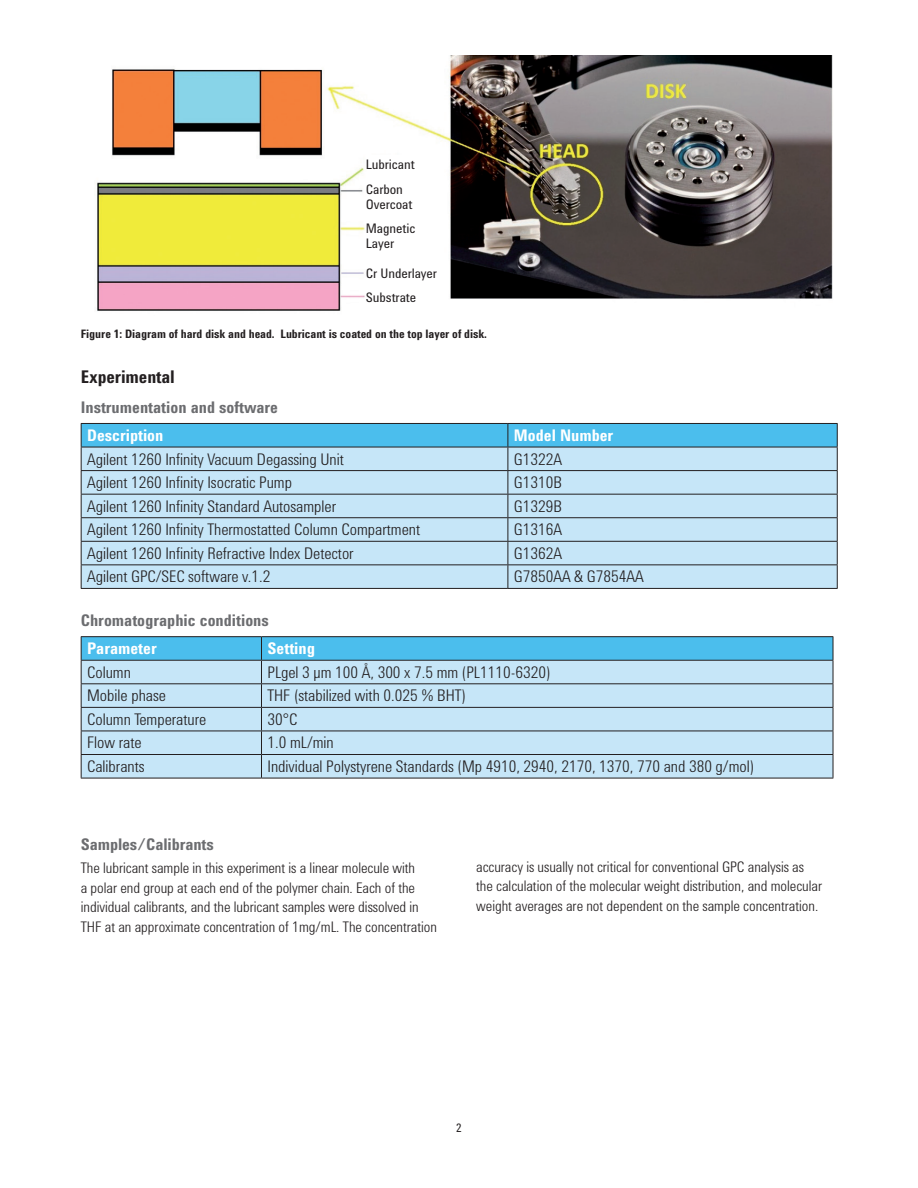
<style>
.page{position:relative;width:918px;height:1188px;background:#fff}
.page>*{position:absolute;margin:0;border:0;box-sizing:border-box;transform-origin:0 0}
.t1{font:700 18px "Agilent Condensed CFF";letter-spacing:-.005em;color:#231f20}
.t2{font:300 16.5px "Agilent Condensed CFF";color:#231f20}
.t3{font:700 16.5px "Agilent Condensed CFF";color:#6c6d70}
.t4{font:700 16.5px "Agilent Condensed CFF";color:#fff}
.t5{font:300 15px/19.5px "Agilent Condensed CFF";color:#231f20}
.t6{font:13.5px/24.6px "Agilent Condensed CFF";letter-spacing:-.005em;color:#231f20}
.t7{font:700 12px "Agilent Condensed CFF";letter-spacing:-.005em;color:#231f20}
.t8{font:12px "Agilent Condensed CFF";color:#231f20}
</style>
<div class="page">
<hr style="left:81px;top:588px;width:427px;height:1px;background:#231f20">
<hr style="left:508px;top:588px;width:330px;height:1px;background:#231f20">
<svg style="left:81px;top:423px;width:757px;height:165px;background:#add7ec"></svg>
<hr style="left:81px;top:636px;width:180px;height:1px;background:#231f20">
<hr style="left:261px;top:636px;width:572px;height:1px;background:#231f20">
<hr style="left:81px;top:778px;width:180px;height:1px;background:#231f20">
<hr style="left:261px;top:778px;width:572px;height:1px;background:#231f20">
<svg style="left:81px;top:637px;width:753px;height:141px;background:#abd6ec"></svg>
<img style="left:97px;top:55px;width:736px;height:256px">
<p class="t6" style="left:366px;top:152px;width:50px">Lubricant<br>Carbon</p>
<p class="t6" style="left:366px;top:192px;width:51px;line-height:24.2px">Overcoat<br>Magnetic</p>
<p class="t6" style="left:366px;top:231px;width:30px">Layer</p>
<p class="t6" style="left:366px;top:261px;width:73px;line-height:23.5px">Cr Underlayer<br>Substrate</p>
<p class="t7" style="left:81px;top:324px;width:408px">Figure 1: Diagram of hard disk and head. Lubricant is coated on the top layer of disk.</p>
<p class="t1" style="left:81px;top:363px;width:96px">Experimental</p>
<p class="t3" style="left:81px;top:395px;width:199px">Instrumentation and software</p>
<p class="t4" style="left:87px;top:423px;width:78px">Description</p>
<p class="t4" style="left:514px;top:423px;width:101px">Model Number</p>
<p class="t2" style="left:87px;top:446px;width:258px">Agilent 1260 Infinity Vacuum Degassing Unit</p>
<p class="t2" style="left:514px;top:446px;width:50px">G1322A</p>
<p class="t2" style="left:87px;top:470px;width:206px">Agilent 1260 Infinity Isocratic Pump</p>
<p class="t2" style="left:514px;top:470px;width:50px">G1310B</p>
<p class="t2" style="left:87px;top:494px;width:251px">Agilent 1260 Infinity Standard Autosampler</p>
<p class="t2" style="left:514px;top:494px;width:50px">G1329B</p>
<p class="t2" style="left:87px;top:517px;width:335px">Agilent 1260 Infinity Thermostatted Column Compartment</p>
<p class="t2" style="left:514px;top:517px;width:50px">G1316A</p>
<p class="t2" style="left:87px;top:541px;width:268px">Agilent 1260 Infinity Refractive Index Detector</p>
<p class="t2" style="left:514px;top:541px;width:50px">G1362A</p>
<p class="t2" style="left:87px;top:564px;width:185px">Agilent GPC/SEC software v.1.2</p>
<p class="t2" style="left:514px;top:564px;width:131px">G7850AA &amp; G7854AA</p>
<p class="t3" style="left:81px;top:608px;width:190px">Chromatographic conditions</p>
<p class="t4" style="left:87px;top:636px;width:71px">Parameter</p>
<p class="t4" style="left:267px;top:636px;width:49px">Setting</p>
<p class="t2" style="left:87px;top:660px;width:45px">Column</p>
<p class="t2" style="left:267px;top:660px;width:285px">PLgel 3 µm 100 Å, 300 x 7.5 mm (PL1110-6320)</p>
<p class="t2" style="left:87px;top:683px;width:80px">Mobile phase</p>
<p class="t2" style="left:267px;top:683px;width:200px">THF (stabilized with 0.025 % BHT)</p>
<p class="t2" style="left:87px;top:707px;width:121px">Column Temperature</p>
<p class="t2" style="left:267px;top:707px;width:31px">30°C</p>
<p class="t2" style="left:87px;top:730px;width:56px">Flow rate</p>
<p class="t2" style="left:267px;top:730px;width:68px">1.0 mL/min</p>
<p class="t2" style="left:87px;top:754px;width:59px">Calibrants</p>
<p class="t2" style="left:267px;top:754px;width:488px">Individual Polystyrene Standards (Mp 4910, 2940, 2170, 1370, 770 and 380 g/mol)</p>
<p class="t3" style="left:81px;top:831px;width:134px">Samples/Calibrants</p>
<p class="t5" style="left:81px;top:857px;width:358px">The lubricant sample in this experiment is a linear molecule with<br>a polar end group at each end of the polymer chain. Each of the individual calibrants, and the lubricant samples were dissolved in THF at an approximate concentration of 1mg/mL. The concentration</p>
<p class="t5" style="left:476px;top:856px;width:347px">accuracy is usually not critical for conventional GPC analysis as the calculation of the molecular weight distribution, and molecular weight averages are not dependent on the sample concentration.</p>
<p class="t8" style="left:456px;top:1119px;width:7px">2</p>
</div>
